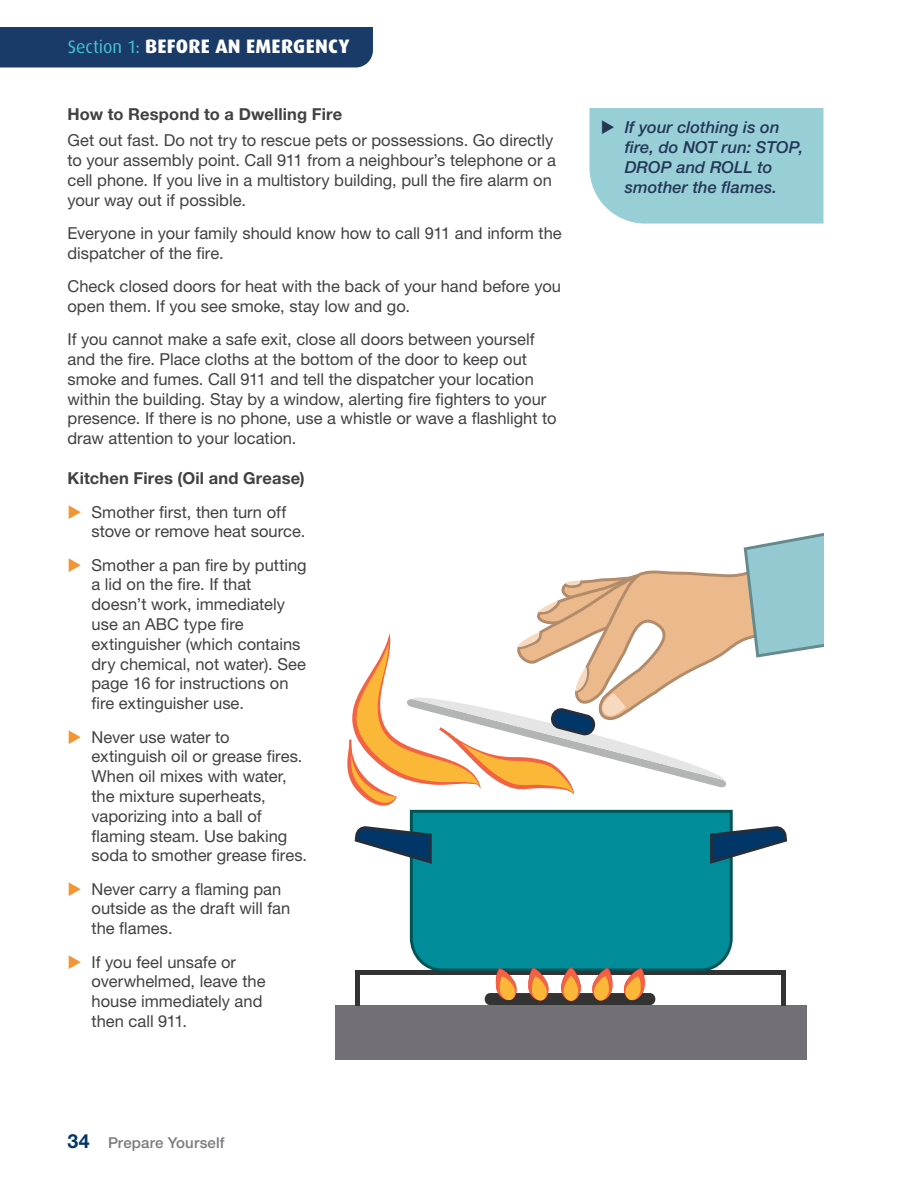
<style>
.page{position:relative;width:918px;height:1188px;background:#fff}
.page>*{position:absolute;margin:0;border:0;box-sizing:border-box;transform-origin:0 0}
.t1{font:800 19.5px "Dax OT";letter-spacing:.015em;color:#fff}
.t2{font:16.5px/19.8px "Helvetica Neue LT Std";color:#414042}
.t3{font:italic 500 16.5px/19.8px "Helvetica Neue LT Std";color:#243658}
.t4{font:700 16.5px "Helvetica Neue LT Std";letter-spacing:.01em;color:#414042}
.t5{font:500 15px "Helvetica Neue LT Std";letter-spacing:.01em;color:#7c7a7d}
.s1{font-weight:400;font-size:18px;color:#44c3d4}
.s2{font-weight:700;font-size:19.5px;color:#003768}
</style>
<div class="page">
<div style="left:0;top:27px;width:373px;height:41px;background:#1a3a67"></div>
<div style="left:485px;top:993px;width:170px;height:12px;background:#333;border-radius:6px"></div>
<div style="left:356px;top:970px;width:430px;height:5px;background:#333"></div>
<div style="left:335px;top:1005px;width:471px;height:54px;background:#727076"></div>
<hr style="left:356px;top:970px;width:4px;height:35px;background:#333">
<hr style="left:782px;top:970px;width:4px;height:35px;background:#333">
<div style="left:409px;top:816px;width:324px;height:156px;background:#008c99"></div>
<svg style="left:561px;top:967px;width:20px;height:34px"></svg>
<svg style="left:527px;top:968px;width:23px;height:33px"></svg>
<svg style="left:495px;top:968px;width:23px;height:33px"></svg>
<svg style="left:591px;top:968px;width:23px;height:33px"></svg>
<svg style="left:623px;top:968px;width:23px;height:33px"></svg>
<svg style="left:354px;top:827px;width:80px;height:39px"></svg>
<svg style="left:708px;top:827px;width:80px;height:39px"></svg>
<svg style="left:347px;top:533px;width:477px;height:283px"></svg>
<div style="left:590px;top:108px;width:234px;height:116px;background:#98cfd6"></div>
<p class="t1" style="left:68px;top:28px;width:283px"><span class="s1">Section 1:</span> BEFORE AN EMERGENCY</p>
<p class="t4" style="left:68px;top:104px;width:276px">How to Respond to a Dwelling Fire</p>
<p class="t2" style="left:68px;top:130px;width:490px">Get out fast. Do not try to rescue pets or possessions. Go directly to your assembly point. Call 911 from a neighbour’s telephone or a cell phone. If you live in a multistory building, pull the fire alarm on your way out if possible.</p>
<p class="t2" style="left:68px;top:223px;width:496px">Everyone in your family should know how to call 911 and inform the dispatcher of the fire.</p>
<p class="t2" style="left:68px;top:276px;width:495px">Check closed doors for heat with the back of your hand before you open them. If you see smoke, stay low and go.</p>
<p class="t2" style="left:68px;top:329px;width:491px">If you cannot make a safe exit, close all doors between yourself and the fire. Place cloths at the bottom of the door to keep out smoke and fumes. Call 911 and tell the dispatcher your location within the building. Stay by a window, alerting fire fighters to your presence. If there is no phone, use a whistle or wave a flashlight to draw attention to your location.</p>
<p class="t4" style="left:68px;top:468px;width:239px">Kitchen Fires (Oil and Grease)</p>
<p class="t2" style="left:92px;top:502px;width:215px">Smother first, then turn off stove or remove heat source.</p>
<p class="t2" style="left:92px;top:555px;width:217px">Smother a pan fire by putting a lid on the fire. If that doesn’t work, immediately use an ABC type fire extinguisher (which contains dry chemical, not water). See page 16 for instructions on fire extinguisher use.</p>
<p class="t2" style="left:92px;top:727px;width:217px">Never use water to extinguish oil or grease fires.<br>When oil mixes with water, the mixture superheats, vaporizing into a ball of flaming steam. Use baking soda to smother grease fires.</p>
<p class="t2" style="left:92px;top:879px;width:200px">Never carry a flaming pan outside as the draft will fan the flames.</p>
<p class="t2" style="left:92px;top:952px;width:176px">If you feel unsafe or overwhelmed, leave the house immediately and then call 911.</p>
<p class="t5" style="left:68px;top:1133px;width:159px"><span class="s2">34</span> Prepare Yourself</p>
<p class="t3" style="left:625px;top:117px;width:180px">If your clothing is on fire, do NOT run: STOP,<br>DROP and ROLL to smother the flames.</p>
</div>
